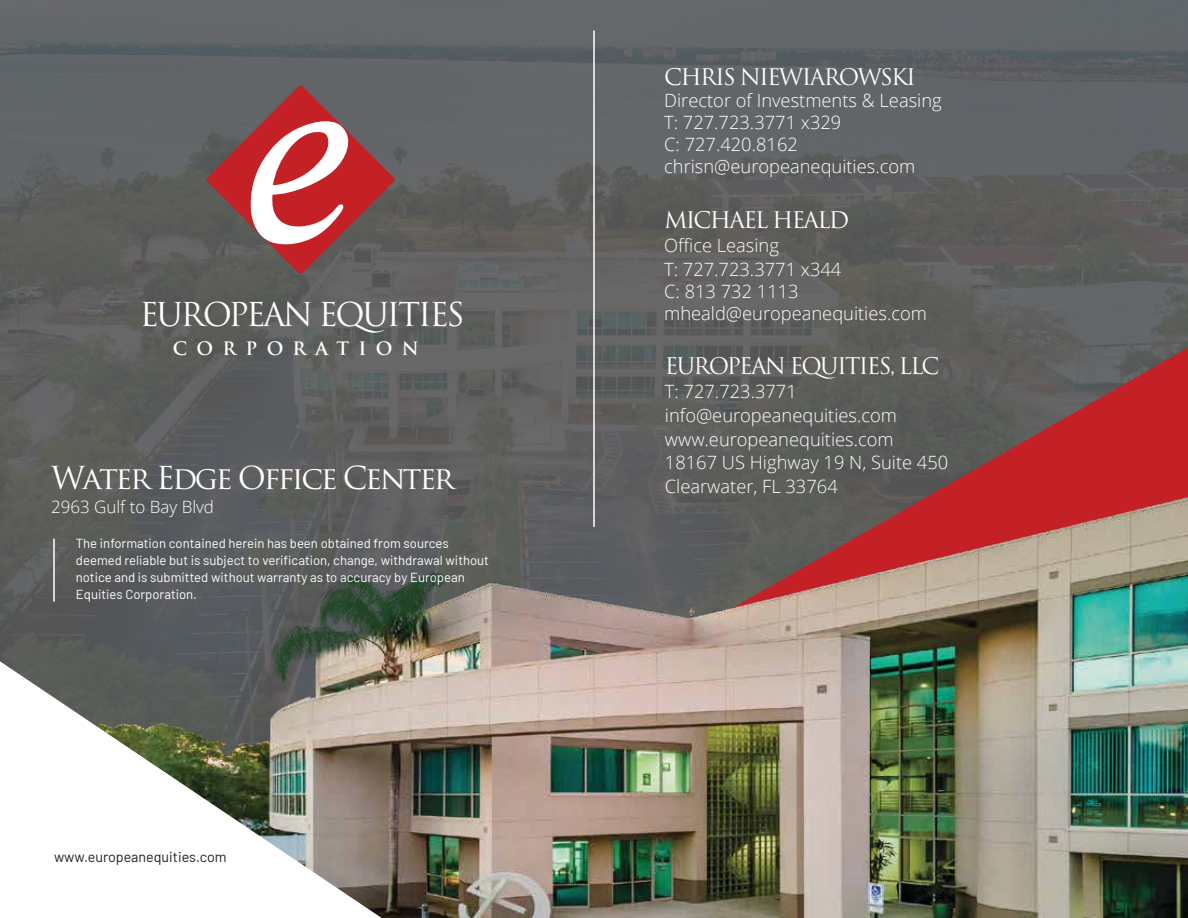
<style>
.page{position:relative;width:1188px;height:918px;background:#fff}
.page>*{position:absolute;margin:0;border:0;box-sizing:border-box;transform-origin:0 0}
.t1{font:32.1px "Trajan Pro";letter-spacing:-.08em;color:#fff}
.t2{font:30.75px "Trajan Pro";letter-spacing:-.08em;color:#fff}
.t3{font:22.35px "Trajan Pro";letter-spacing:-.08em;color:#fff}
.t4{font:300 18.3px/23.7px "Open Sans";color:#fff}
.t5{font:700 18px "Trajan Pro";letter-spacing:.515em;color:#fff}
.t6{font:300 16.95px "Open Sans";color:#fff}
.t7{font:14.25px "Barlow";color:#231f20}
.t8{font:13.2px/17px "Barlow";color:#fff}
</style>
<div class="page">
<div style="left:0;top:0;width:1188px;height:918px;background:linear-gradient(to right,#606262,#606263)"></div>
<svg style="left:206px;top:85px;width:189px;height:189px;background:#995f61"></svg>
<hr style="left:593px;top:31px;width:2px;height:496px;background:#fff">
<svg style="left:90px;top:340px;width:1098px;height:321px;background:#655959"></svg>
<img style="left:94px;top:453px;width:1094px;height:465px">
<svg style="left:0;top:661px;width:382px;height:257px"></svg>
<hr style="left:53px;top:539px;width:2px;height:63px;background:#fff">
<h1 class="t1" style="left:140px;top:294px;width:327px">EUROPEAN EQUITIES</h1>
<p class="t5" style="left:173px;top:337px;width:248px">CORPORATION</p>
<h2 class="t2" style="left:51px;top:459px;width:405px">Water Edge Office Center</h2>
<p class="t6" style="left:51px;top:495px;width:165px">2963 Gulf to Bay Blvd</p>
<p class="t8" style="left:76px;top:534px;width:415px">The information contained herein has been obtained from sources deemed reliable but is subject to verification, change, withdrawal without notice and is submitted without warranty as to accuracy by European Equities Corporation.</p>
<p class="t7" style="left:54px;top:847px;width:174px">www.europeanequities.com</p>
<p class="t3" style="left:664px;top:62px;width:253px">CHRIS NIEWIAROWSKI</p>
<p class="t4" style="left:664px;top:89px;width:279px;line-height:21.9px">Director of Investments &amp; Leasing<br>T: 727.723.3771 x329<br>C: 727.420.8162 chrisn@europeanequities.com</p>
<p class="t3" style="left:664px;top:206px;width:187px">MICHAEL HEALD</p>
<p class="t4" style="left:664px;top:233px;width:179px">Office Leasing<br>T: 727.723.3771 x344</p>
<p class="t4" style="left:664px;top:280px;width:264px;line-height:21.9px">C: 813 732 1113 mheald@europeanequities.com</p>
<p class="t3" style="left:665px;top:352px;width:276px">EUROPEAN EQUITIES, LLC</p>
<p class="t4" style="left:665px;top:379px;width:285px">T: 727.723.3771 info@europeanequities.com www.europeanequities.com<br>18167 US Highway 19 N, Suite 450<br>Clearwater, FL 33764</p>
</div>
